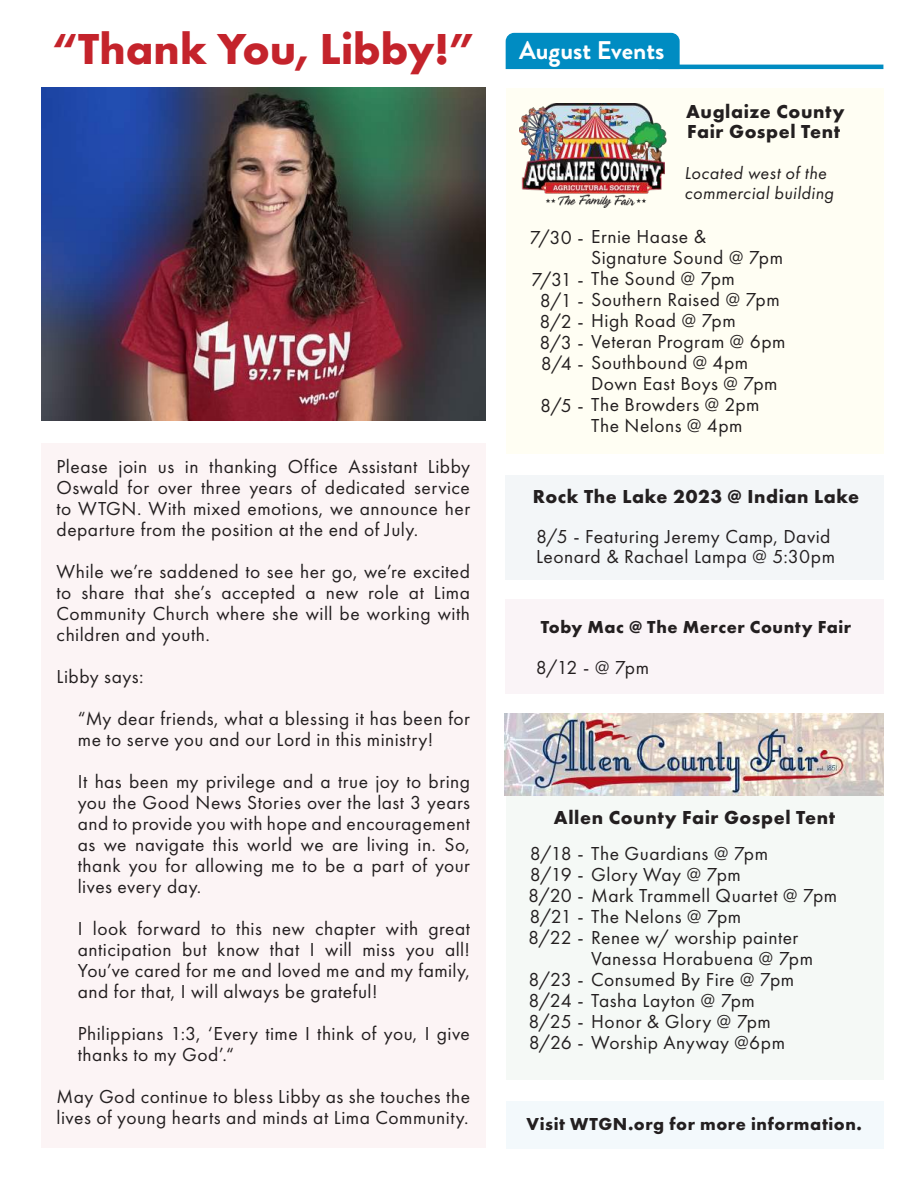
<style>
.page{position:relative;width:918px;height:1188px;background:#fff}
.page>*{position:absolute;margin:0;border:0;box-sizing:border-box;transform-origin:0 0}
.t1{font:700 45px "Futura PT";color:#c4232b}
.t2{font:700 25.5px "Brandon Grotesque";color:#fff}
.t3{font:19.5px/21px "Futura PT";letter-spacing:.025em;color:#231f20}
.t4{font:700 19.5px/20.2px "Futura PT";letter-spacing:.03em;color:#231f20}
.t5{font:700 18px "Futura PT";letter-spacing:.03em;color:#231f20}
.t6{font:italic 18px/20.2px "Futura PT";letter-spacing:.025em;color:#231f20}
</style>
<div class="page">
<div style="left:505px;top:599px;width:378px;height:95px;background:#faf4f7"></div>
<div style="left:505px;top:475px;width:378px;height:105px;background:#f3f6f8"></div>
<div style="left:506px;top:33px;width:174px;height:36px;background:#008cc2"></div>
<div style="left:506px;top:89px;width:377px;height:365px;background:#fffef3"></div>
<hr style="left:659px;top:65px;width:224px;height:4px;background:#008cc2">
<img style="left:519px;top:103px;width:148px;height:105px">
<div style="left:506px;top:714px;width:377px;height:366px;background:#f5f9f6"></div>
<img style="left:505px;top:714px;width:378px;height:82px">
<div style="left:506px;top:1101px;width:377px;height:48px;background:#f3f9fc"></div>
<div style="left:41px;top:443px;width:444px;height:705px;background:#fcf4f5"></div>
<img style="left:41px;top:87px;width:444px;height:334px">
<h1 class="t1" style="left:52px;top:20px;width:425px">“Thank You, Libby!”</h1>
<p class="t3" style="left:57px;top:456px;width:415px;text-align:justify">Please join us in thanking Office Assistant Libby Oswald for over three years of dedicated service to WTGN. With mixed emotions, we announce her departure from the position at the end of July.</p>
<p class="t3" style="left:57px;top:561px;width:415px;text-align:justify">While we’re saddened to see her go, we’re excited to share that she’s accepted a new role at Lima Community Church where she will be working with children and youth.</p>
<p class="t3" style="left:78px;top:656px;width:394px;line-height:42px;text-indent:-21px">Libby says:<br>“My dear friends, what a blessing it has been for</p>
<p class="t3" style="left:78px;top:719px;width:394px;line-height:42px">me to serve you and our Lord in this ministry!<br>It has been my privilege and a true joy to bring</p>
<p class="t3" style="left:78px;top:792px;width:394px;text-align:justify">you the Good News Stories over the last 3 years and to provide you with hope and encouragement as we navigate this world we are living in. So, thank you for allowing me to be a part of your lives every day.</p>
<p class="t3" style="left:78px;top:918px;width:394px;text-align:justify">I look forward to this new chapter with great anticipation but know that I will miss you all!<br>You’ve cared for me and loved me and my family, and for that, I will always be grateful!</p>
<p class="t3" style="left:78px;top:1023px;width:394px">Philippians 1:3, ‘Every time I think of you, I give thanks to my God’.“</p>
<p class="t3" style="left:57px;top:1086px;width:415px">May God continue to bless Libby as she touches the lives of young hearts and minds at Lima Community.</p>
<h2 class="t2" style="left:519px;top:33px;width:147px">August Events</h2>
<p class="t4" style="left:686px;top:101px;width:160px">Auglaize County<br>Fair Gospel Tent</p>
<p class="t6" style="left:684px;top:162px;width:151px">Located west of the commercial building</p>
<p class="t3" style="left:530px;top:216px;width:206px;line-height:42px">7/30 - Ernie Haase &amp;<br>7/31 - The Sound @ 7pm</p>
<p class="t3" style="left:539px;top:289px;width:248px">8/1 - Southern Raised @ 7pm<br>8/2 - High Road @ 7pm<br>8/3 - Veteran Program @ 6pm<br>8/4 - Southbound @ 4pm</p>
<p class="t3" style="left:540px;top:394px;width:221px">8/5 - The Browders @ 2pm</p>
<p class="t3" style="left:591px;top:247px;width:193px">Signature Sound @ 7pm</p>
<p class="t3" style="left:591px;top:363px;width:188px;line-height:42px">Down East Boys @ 7pm<br>The Nelons @ 4pm</p>
<p class="t4" style="left:533px;top:485px;width:328px">Rock The Lake 2023 @ Indian Lake</p>
<p class="t3" style="left:536px;top:526px;width:300px;line-height:20.2px">8/5 - Featuring Jeremy Camp, David<br>Leonard &amp; Rachael Lampa @ 5:30pm</p>
<p class="t5" style="left:541px;top:616px;width:312px">Toby Mac @ The Mercer County Fair</p>
<p class="t3" style="left:536px;top:657px;width:115px">8/12 - @ 7pm</p>
<p class="t4" style="left:554px;top:807px;width:283px">Allen County Fair Gospel Tent</p>
<p class="t3" style="left:528px;top:843px;width:310px">8/18 - The Guardians @ 7pm<br>8/19 - Glory Way @ 7pm<br>8/20 - Mark Trammell Quartet @ 7pm<br>8/21 - The Nelons @ 7pm<br>8/22 - Renee w/ worship painter</p>
<p class="t3" style="left:528px;top:969px;width:267px">8/23 - Consumed By Fire @ 7pm<br>8/24 - Tasha Layton @ 7pm<br>8/25 - Honor &amp; Glory @ 7pm<br>8/26 - Worship Anyway @6pm</p>
<p class="t3" style="left:591px;top:948px;width:223px">Vanessa Horabuena @ 7pm</p>
<p class="t5" style="left:526px;top:1112px;width:337px">Visit WTGN.org for more information.</p>
</div>
